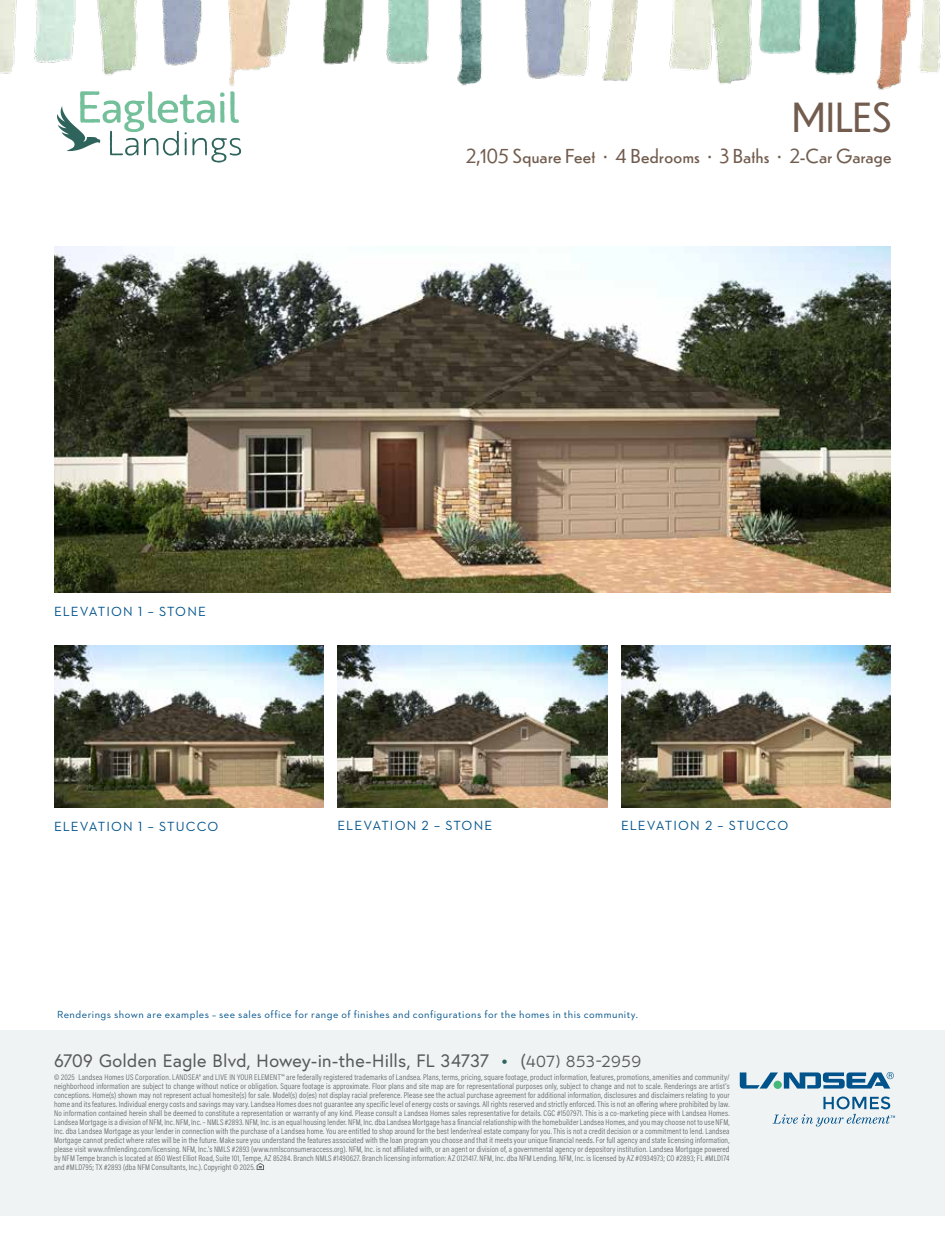
<style>
.page{position:relative;width:945px;height:1240px;background:#fff}
.page>*{position:absolute;margin:0;border:0;box-sizing:border-box;transform-origin:0 0}
.t1{font:39.3px "Dunbar Low";letter-spacing:.025em;color:#715c4e}
.t2{font:18.9px "Dunbar Low";letter-spacing:.02em;color:#715c4e}
.t3{font:18px "Europa";letter-spacing:.01em;color:#58595b}
.t4{font:13.5px "Neutraface 2 Text";letter-spacing:.075em;color:#00538b}
.t5{font:10.5px "Neutraface 2 Text";letter-spacing:.045em;color:#00538b}
.t6{font:300 8.25px/9px "Acumin Pro Cond";letter-spacing:.025em;color:#58595b;text-align:justify}
.s1{color:#2f645c}
.s2{font-family:"Ofelia Text";font-size:15px}
</style>
<div class="page">
<div style="left:0;top:1030px;width:945px;height:185px;background:#f0f3f4"></div>
<svg style="left:257px;top:1163px;width:7px;height:6px"></svg>
<svg style="left:57px;top:96px;width:184px;height:66px"></svg>
<img style="left:0;top:0;width:941px;height:96px">
<svg style="left:740px;top:1072px;width:38px;height:16px"></svg>
<div style="left:774px;top:1080px;width:8px;height:8px;background:#45b97a;border-radius:50%"></div>
<svg style="left:784px;top:1072px;width:110px;height:16px"></svg>
<svg style="left:772px;top:1096px;width:123px;height:30px"></svg>
<img style="left:54px;top:247px;width:837px;height:345px">
<img style="left:54px;top:645px;width:270px;height:162px">
<img style="left:338px;top:645px;width:270px;height:162px">
<img style="left:621px;top:645px;width:270px;height:162px">
<h1 class="t1" style="left:793px;top:89px;width:101px">MILES</h1>
<h3 class="t4" style="left:54px;top:602px;width:154px">ELEVATION 1 – STONE</h3>
<h2 class="t2" style="left:466px;top:143px;width:427px">2,105 Square Feet • 4 Bedrooms • 3 Baths • 2-Car Garage</h2>
<h3 class="t4" style="left:54px;top:817px;width:166px">ELEVATION 1 – STUCCO</h3>
<h3 class="t4" style="left:338px;top:817px;width:156px">ELEVATION 2 – STONE</h3>
<h3 class="t4" style="left:621px;top:817px;width:169px">ELEVATION 2 – STUCCO</h3>
<p class="t5" style="left:57px;top:1007px;width:582px">Renderings shown are examples – see sales office for range of finishes and configurations for the homes in this community.</p>
<h3 class="t3" style="left:54px;top:1048px;width:589px">6709 Golden Eagle Blvd, Howey-in-the-Hills, FL 34737 <span class="s1">•</span> (<span class="s2">407) 853-2959</span></h3>
<p class="t6" style="left:54px;top:1072px;width:677px">© 2025 Landsea Homes US Corporation. LANDSEA® and LIVE IN YOUR ELEMENT™ are federally registered trademarks of Landsea. Plans, terms, pricing, square footage, product information, features, promotions, amenities and community/ neighborhood information are subject to change without notice or obligation. Square footage is approximate. Floor plans and site map are for representational purposes only, subject to change and not to scale. Renderings are artist’s conceptions. Home(s) shown may not represent actual homesite(s) for sale. Model(s) do(es) not display racial preference. Please see the actual purchase agreement for additional information, disclosures and disclaimers relating to your home and its features. Individual energy costs and savings may vary. Landsea Homes does not guarantee any specific level of energy costs or savings. All rights reserved and strictly enforced. This is not an offering where prohibited by law.<br>No information contained herein shall be deemed to constitute a representation or warranty of any kind. Please consult a Landsea Homes sales representative for details. CGC #1507971. This is a co-marketing piece with Landsea Homes.<br>Landsea Mortgage is a division of NFM, Inc. NFM, Inc. – NMLS #2893. NFM, Inc. is an equal housing lender. NFM, Inc. dba Landsea Mortgage has a financial relationship with the homebuilder Landsea Homes, and you may choose not to use NFM, Inc. dba Landsea Mortgage as your lender in connection with the purchase of a Landsea home. You are entitled to shop around for the best lender/real estate company for you. This is not a credit decision or a commitment to lend. Landsea Mortgage cannot predict where rates will be in the future. Make sure you understand the features associated with the loan program you choose and that it meets your unique financial needs. For full agency and state licensing information, please visit www.nfmlending.com/licensing. NFM, Inc.’s NMLS #2893 (www.nmlsconsumeraccess.org). NFM, Inc. is not affiliated with, or an agent or division of, a governmental agency or depository institution. Landsea Mortgage powered by NFM Tempe branch is located at 850 West Elliot Road, Suite 101, Tempe, AZ 85284. Branch NMLS #1490627. Branch licensing information: AZ 0121417. NFM, Inc. dba NFM Lending. NFM, Inc. is licensed by AZ #0934973; CO #2893; FL #MLD174 and #MLD795; TX #2893 (dba NFM Consultants, Inc.). Copyright © 2025.</p>
</div>
